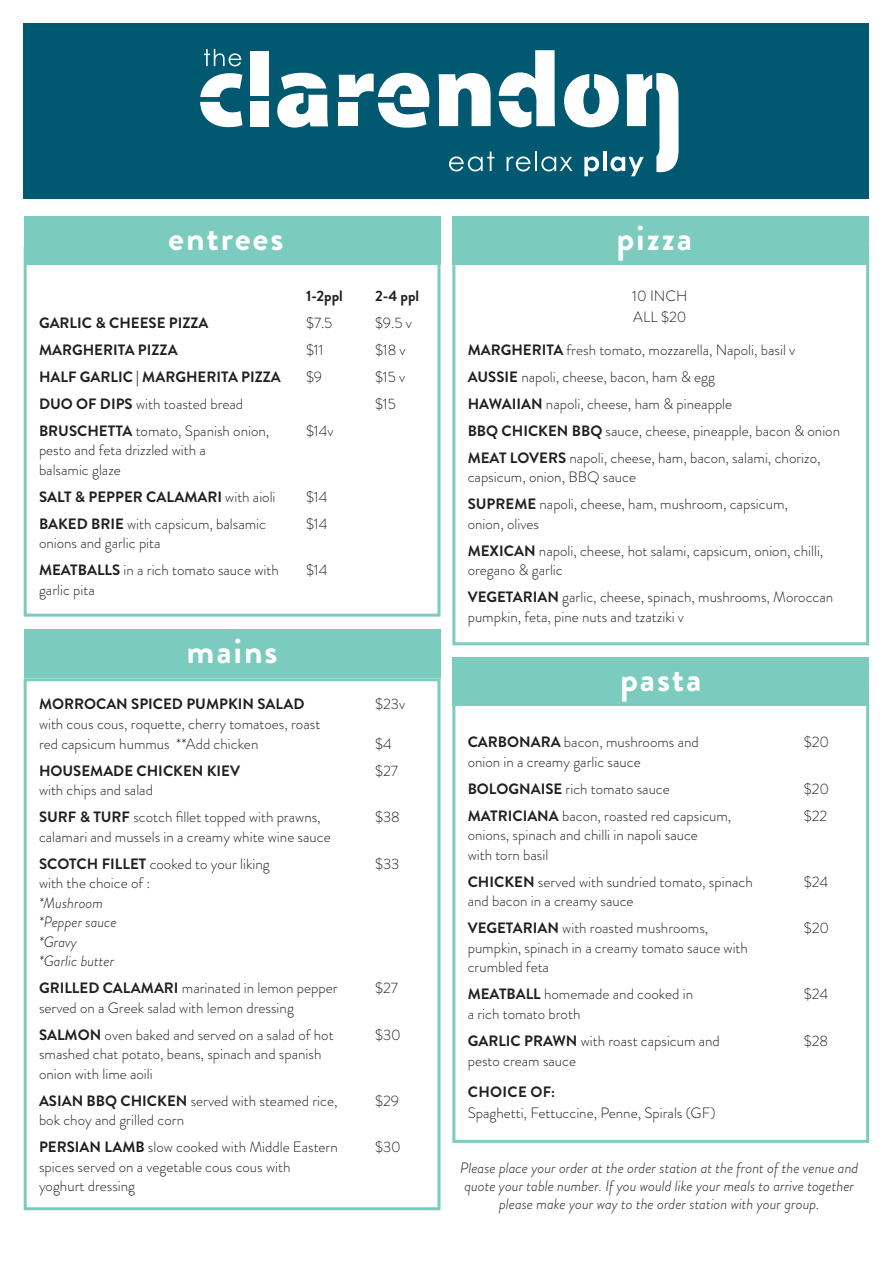
<style>
.page{position:relative;width:893px;height:1263px;background:#fff}
.page>*{position:absolute;margin:0;border:0;box-sizing:border-box;transform-origin:0 0}
.t1{font:700 36px "Brandon Grotesque";letter-spacing:.05em;color:#fff}
.t2{font:300 15px/19.5px "Brandon Grotesque";color:#231f20}
.t3{font:italic 300 15px/18px "Brandon Grotesque";color:#231f20;text-align:center}
.t4{font:700 15px "Brandon Grotesque";color:#231f20}
.t5{font:700 15px "Brandon Grotesque";letter-spacing:.02em;color:#231f20}
.s1{font-weight:700}
.s2{font-weight:300}
</style>
<div class="page">
<div style="left:24px;top:246px;width:416px;height:371px;border:3px solid #7bcbbf"></div>
<div style="left:452px;top:246px;width:417px;height:399px;border:3px solid #7bcbbf"></div>
<div style="left:452px;top:687px;width:417px;height:456px;border:3px solid #7bcbbf"></div>
<div style="left:24px;top:216px;width:416px;height:49px;background:#7bcbbf"></div>
<div style="left:24px;top:629px;width:416px;height:49px;background:#7bcbbf"></div>
<div style="left:452px;top:216px;width:417px;height:49px;background:#7bcbbf"></div>
<div style="left:452px;top:657px;width:417px;height:49px;background:#7bcbbf"></div>
<div style="left:24px;top:678px;width:416px;height:532px;border:3px solid #7bcbbf"></div>
<div style="left:24px;top:23px;width:845px;height:176px;background:#005971"></div>
<svg style="left:200px;top:73px;width:42px;height:54px"></svg>
<svg style="left:339px;top:73px;width:90px;height:55px"></svg>
<div style="left:250px;top:101px;width:19px;height:25px;background:#fff"></div>
<div style="left:250px;top:51px;width:19px;height:45px;background:#fff"></div>
<div style="left:339px;top:103px;width:19px;height:23px;background:#fff"></div>
<svg style="left:277px;top:73px;width:51px;height:55px"></svg>
<svg style="left:204px;top:49px;width:37px;height:17px"></svg>
<svg style="left:439px;top:50px;width:240px;height:126px"></svg>
<p class="t1" style="left:168px;top:212px;width:117px">entrees</p>
<p class="t4" style="left:306px;top:285px;width:38px">1-2ppl</p>
<p class="t4" style="left:375px;top:285px;width:46px">2-4 ppl</p>
<p class="t4" style="left:39px;top:312px;width:171px">GARLIC &amp; CHEESE PIZZA</p>
<p class="t2" style="left:306px;top:313px;width:28px">$7.5</p>
<p class="t2" style="left:375px;top:313px;width:38px">$9.5 v</p>
<p class="t4" style="left:39px;top:339px;width:140px">MARGHERITA PIZZA</p>
<p class="t2" style="left:306px;top:340px;width:19px">$11</p>
<p class="t2" style="left:375px;top:340px;width:32px">$18 v</p>
<p class="t4" style="left:39px;top:366px;width:243px">HALF GARLIC | MARGHERITA PIZZA</p>
<p class="t2" style="left:306px;top:367px;width:18px">$9</p>
<p class="t2" style="left:375px;top:367px;width:32px">$15 v</p>
<p class="t2" style="left:39px;top:394px;width:206px"><span class="s1">DUO OF DIPS</span> with toasted bread</p>
<p class="t2" style="left:375px;top:394px;width:22px">$15</p>
<p class="t2" style="left:39px;top:421px;width:232px"><span class="s1">BRUSCHETTA</span> tomato, Spanish onion,</p>
<p class="t2" style="left:306px;top:421px;width:29px">$14v</p>
<p class="t2" style="left:39px;top:440px;width:168px">pesto and feta drizzled with a balsamic glaze</p>
<p class="t4" style="left:39px;top:486px;width:238px">SALT &amp; PEPPER CALAMARI <span class="s2">with aioli</span></p>
<p class="t2" style="left:306px;top:487px;width:23px">$14</p>
<p class="t2" style="left:39px;top:514px;width:229px"><span class="s1">BAKED BRIE</span> with capsicum, balsamic</p>
<p class="t2" style="left:306px;top:514px;width:23px">$14</p>
<p class="t2" style="left:39px;top:533px;width:123px">onions and garlic pita</p>
<p class="t2" style="left:39px;top:560px;width:241px"><span class="s1">MEATBALLS</span> in a rich tomato sauce with</p>
<p class="t2" style="left:306px;top:560px;width:23px">$14</p>
<p class="t2" style="left:39px;top:580px;width:57px">garlic pita</p>
<p class="t1" style="left:187px;top:626px;width:93px">mains</p>
<p class="t1" style="left:616px;top:212px;width:77px">pizza</p>
<p class="t2" style="left:632px;top:286px;width:57px">10 INCH</p>
<p class="t2" style="left:633px;top:307px;width:55px">ALL $20</p>
<p class="t2" style="left:468px;top:340px;width:329px"><span class="s1">MARGHERITA</span> fresh tomato, mozzarella, Napoli, basil v</p>
<p class="t2" style="left:468px;top:367px;width:249px"><span class="s1">AUSSIE</span> napoli, cheese, bacon, ham &amp; egg</p>
<p class="t2" style="left:468px;top:394px;width:266px"><span class="s1">HAWAIIAN</span> napoli, cheese, ham &amp; pineapple</p>
<p class="t2" style="left:468px;top:421px;width:374px"><span class="s1">BBQ CHICKEN BBQ</span> sauce, cheese, pineapple, bacon &amp; onion</p>
<p class="t2" style="left:468px;top:448px;width:354px"><span class="s1">MEAT LOVERS</span> napoli, cheese, ham, bacon, salami, chorizo, capsicum, onion, BBQ sauce</p>
<p class="t2" style="left:468px;top:494px;width:322px"><span class="s1">SUPREME</span> napoli, cheese, ham, mushroom, capsicum, onion, olives</p>
<p class="t2" style="left:468px;top:541px;width:357px"><span class="s1">MEXICAN</span> napoli, cheese, hot salami, capsicum, onion, chilli, oregano &amp; garlic</p>
<p class="t2" style="left:468px;top:587px;width:367px"><span class="s1">VEGETARIAN</span> garlic, cheese, spinach, mushrooms, Moroccan pumpkin, feta, pine nuts and tzatziki v</p>
<p class="t1" style="left:620px;top:653px;width:83px">pasta</p>
<p class="t4" style="left:39px;top:694px;width:267px">MORROCAN SPICED PUMPKIN SALAD</p>
<p class="t2" style="left:375px;top:695px;width:32px">$23v</p>
<p class="t2" style="left:39px;top:714px;width:283px">with cous cous, roquette, cherry tomatoes, roast red capsicum hummus **Add chicken</p>
<p class="t2" style="left:468px;top:733px;width:233px"><span class="s1">CARBONARA</span> bacon, mushrooms and</p>
<p class="t2" style="left:804px;top:733px;width:27px">$20</p>
<p class="t2" style="left:468px;top:752px;width:174px">onion in a creamy garlic sauce</p>
<p class="t2" style="left:468px;top:779px;width:204px"><span class="s1">BOLOGNAISE</span> rich tomato sauce</p>
<p class="t2" style="left:804px;top:779px;width:27px">$20</p>
<p class="t2" style="left:468px;top:806px;width:265px"><span class="s1">MATRICIANA</span> bacon, roasted red capsicum,</p>
<p class="t2" style="left:804px;top:806px;width:25px">$22</p>
<p class="t2" style="left:468px;top:826px;width:232px">onions, spinach and chilli in napoli sauce</p>
<p class="t2" style="left:468px;top:845px;width:82px">with torn basil</p>
<p class="t2" style="left:468px;top:872px;width:287px"><span class="s1">CHICKEN</span> served with sundried tomato, spinach</p>
<p class="t2" style="left:804px;top:872px;width:26px">$24</p>
<p class="t2" style="left:468px;top:892px;width:167px">and bacon in a creamy sauce</p>
<p class="t2" style="left:468px;top:919px;width:242px"><span class="s1">VEGETARIAN</span> with roasted mushrooms,</p>
<p class="t2" style="left:804px;top:919px;width:27px">$20</p>
<p class="t2" style="left:468px;top:938px;width:282px">pumpkin, spinach in a creamy tomato sauce with crumbled feta</p>
<p class="t2" style="left:468px;top:985px;width:227px"><span class="s1">MEATBALL</span> homemade and cooked in</p>
<p class="t2" style="left:804px;top:985px;width:26px">$24</p>
<p class="t2" style="left:468px;top:1004px;width:114px">a rich tomato broth</p>
<p class="t2" style="left:468px;top:1031px;width:254px"><span class="s1">GARLIC PRAWN</span> with roast capsicum and</p>
<p class="t2" style="left:804px;top:1031px;width:26px">$28</p>
<p class="t2" style="left:468px;top:1051px;width:110px">pesto cream sauce</p>
<p class="t5" style="left:468px;top:1081px;width:89px">CHOICE OF:</p>
<p class="t2" style="left:468px;top:1103px;width:249px">Spaghetti, Fettuccine, Penne, Spirals (GF)</p>
<p class="t2" style="left:375px;top:734px;width:18px">$4</p>
<p class="t4" style="left:39px;top:760px;width:203px">HOUSEMADE CHICKEN KIEV</p>
<p class="t2" style="left:375px;top:761px;width:24px">$27</p>
<p class="t2" style="left:39px;top:780px;width:115px">with chips and salad</p>
<p class="t2" style="left:39px;top:807px;width:283px"><span class="s1">SURF &amp; TURF</span> scotch fillet topped with prawns,</p>
<p class="t2" style="left:375px;top:807px;width:26px">$38</p>
<p class="t2" style="left:39px;top:827px;width:293px">calamari and mussels in a creamy white wine sauce</p>
<p class="t2" style="left:39px;top:854px;width:232px"><span class="s1">SCOTCH FILLET</span> cooked to your liking</p>
<p class="t2" style="left:375px;top:854px;width:26px">$33</p>
<p class="t2" style="left:39px;top:873px;width:113px">with the choice of :</p>
<p class="t3" style="left:39px;top:893px;width:65px">*Mushroom</p>
<p class="t3" style="left:39px;top:913px;width:79px">*Pepper sauce</p>
<p class="t3" style="left:39px;top:932px;width:40px">*Gravy</p>
<p class="t3" style="left:39px;top:952px;width:77px">*Garlic butter</p>
<p class="t2" style="left:39px;top:978px;width:300px"><span class="s1">GRILLED CALAMARI</span> marinated in lemon pepper</p>
<p class="t2" style="left:375px;top:978px;width:24px">$27</p>
<p class="t2" style="left:39px;top:998px;width:256px">served on a Greek salad with lemon dressing</p>
<p class="t2" style="left:39px;top:1025px;width:296px"><span class="s1">SALMON</span> oven baked and served on a salad of hot</p>
<p class="t2" style="left:375px;top:1025px;width:27px">$30</p>
<p class="t2" style="left:39px;top:1044px;width:284px">smashed chat potato, beans, spinach and spanish onion with lime aoili</p>
<p class="t2" style="left:39px;top:1091px;width:300px"><span class="s1">ASIAN BBQ CHICKEN</span> served with steamed rice,</p>
<p class="t2" style="left:375px;top:1091px;width:26px">$29</p>
<p class="t2" style="left:39px;top:1110px;width:147px">bok choy and grilled corn</p>
<p class="t2" style="left:39px;top:1137px;width:300px"><span class="s1">PERSIAN LAMB</span> slow cooked with Middle Eastern</p>
<p class="t2" style="left:375px;top:1137px;width:27px">$30</p>
<p class="t2" style="left:39px;top:1157px;width:253px">spices served on a vegetable cous cous with yoghurt dressing</p>
<p class="t3" style="left:460px;top:1158px;width:400px">Please place your order at the order station at the front of the venue and quote your table number. If you would like your meals to arrive together please make your way to the order station with your group.</p>
</div>
